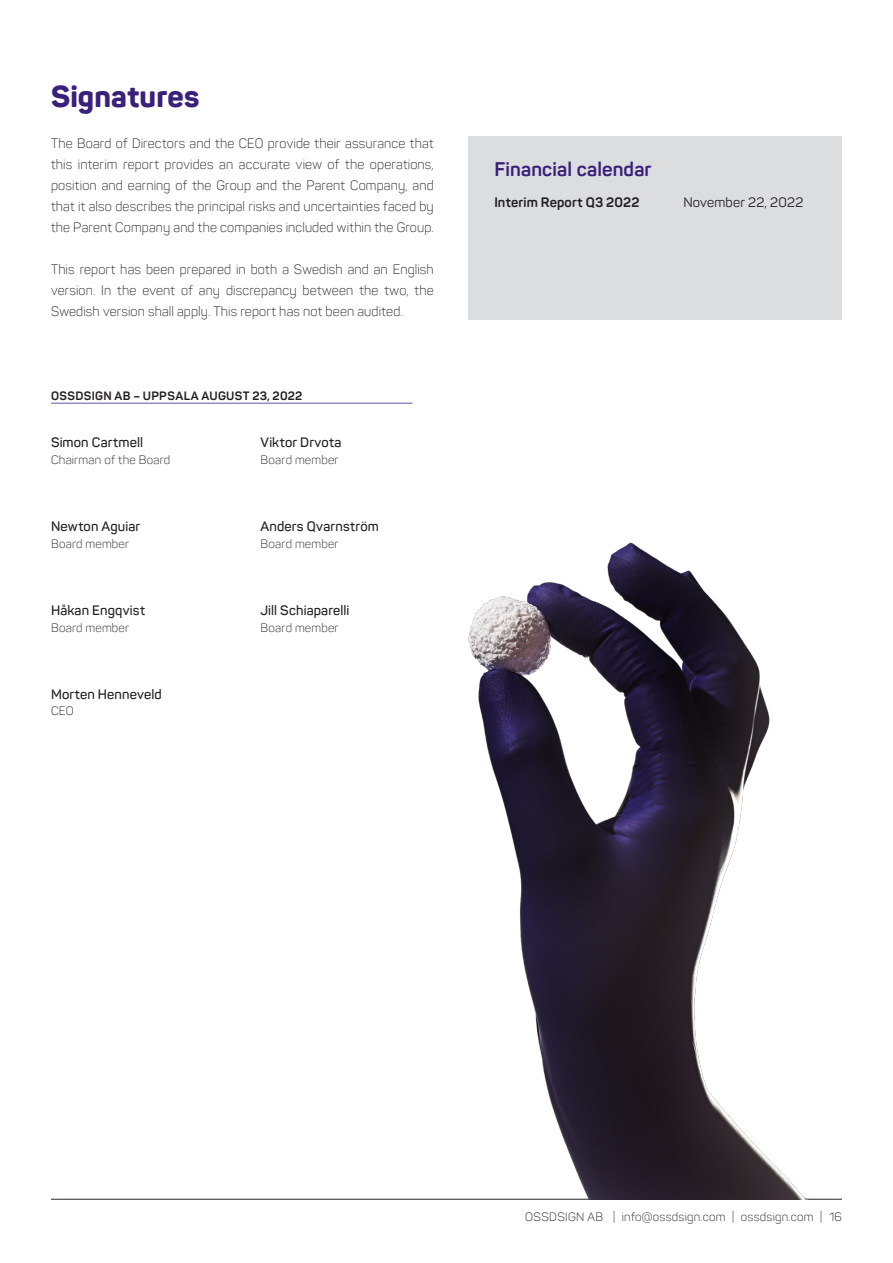
<style>
.page{position:relative;width:893px;height:1263px;background:#fff}
.page>*{position:absolute;margin:0;border:0;box-sizing:border-box;transform-origin:0 0}
.t1{font:800 30px "Panton";letter-spacing:.01em;color:#38207b}
.t2{font:700 19.5px "Panton";letter-spacing:.005em;color:#38207b}
.t3{font:300 13.5px/21px "Panton";letter-spacing:.01em;color:#231f20;text-align:justify}
.Brödtext_Light_8_10{font:600 13.5px "Panton";letter-spacing:.01em;color:#231f20}
.Brödtext_Light_8_10-2{font:700 13.5px "Panton";letter-spacing:.01em;color:#231f20}
.Brödtext_Light_8_10-3{font:13.5px "Panton";letter-spacing:.01em;color:#231f20}
.Brödtext_Light_8_10-4{font:300 12px "Panton";letter-spacing:.02em;color:#231f20}
.Brödtext_Light_8_10-5{font:700 12px "Panton";letter-spacing:.025em;color:#231f20}
</style>
<div class="page">
<hr style="left:51px;top:1199px;width:791px;height:1px;background:#231f20">
<hr style="left:51px;top:403px;width:361px;height:1px;background:#67559f">
<div style="left:469px;top:136px;width:373px;height:184px;background:#dcdddf"></div>
<img style="left:457px;top:542px;width:356px;height:657px">
<p class="t1" style="left:51px;top:78px;width:150px">Signatures</p>
<p class="t3" style="left:51px;top:133px;width:384px">The Board of Directors and the CEO provide their assurance that this interim report provides an accurate view of the operations, position and earning of the Group and the Parent Company, and that it also describes the principal risks and uncertainties faced by the Parent Company and the companies included within the Group.</p>
<p class="t3" style="left:51px;top:259px;width:384px">This report has been prepared in both a Swedish and an English version. In the event of any discrepancy between the two, the Swedish version shall apply. This report has not been audited.</p>
<p class="Brödtext_Light_8_10-5" style="left:51px;top:388px;width:253px">OSSDSIGN AB – UPPSALA AUGUST 23, 2022</p>
<p class="Brödtext_Light_8_10" style="left:51px;top:434px;width:94px">Simon Cartmell</p>
<p class="Brödtext_Light_8_10-4" style="left:51px;top:452px;width:121px">Chairman of the Board</p>
<p class="Brödtext_Light_8_10" style="left:260px;top:434px;width:83px">Viktor Drvota</p>
<p class="Brödtext_Light_8_10-4" style="left:260px;top:452px;width:80px">Board member</p>
<p class="Brödtext_Light_8_10" style="left:51px;top:518px;width:91px">Newton Aguiar</p>
<p class="Brödtext_Light_8_10-4" style="left:51px;top:536px;width:80px">Board member</p>
<p class="Brödtext_Light_8_10" style="left:260px;top:518px;width:120px">Anders Qvarnström</p>
<p class="Brödtext_Light_8_10-4" style="left:260px;top:536px;width:80px">Board member</p>
<p class="Brödtext_Light_8_10" style="left:51px;top:602px;width:96px">Håkan Engqvist</p>
<p class="Brödtext_Light_8_10-4" style="left:51px;top:620px;width:80px">Board member</p>
<p class="Brödtext_Light_8_10" style="left:260px;top:602px;width:91px">Jill Schiaparelli</p>
<p class="Brödtext_Light_8_10-4" style="left:260px;top:620px;width:80px">Board member</p>
<p class="Brödtext_Light_8_10" style="left:51px;top:686px;width:112px">Morten Henneveld</p>
<p class="Brödtext_Light_8_10-4" style="left:51px;top:704px;width:24px">CEO</p>
<p class="t2" style="left:494px;top:157px;width:159px">Financial calendar</p>
<p class="Brödtext_Light_8_10-2" style="left:494px;top:193px;width:147px">Interim Report Q3 2022</p>
<p class="Brödtext_Light_8_10-3" style="left:683px;top:194px;width:121px">November 22, 2022</p>
<p class="Brödtext_Light_8_10-4" style="left:525px;top:1209px;width:318px">OSSDSIGN AB | info@ossdsign.com | ossdsign.com | 16</p>
</div>
